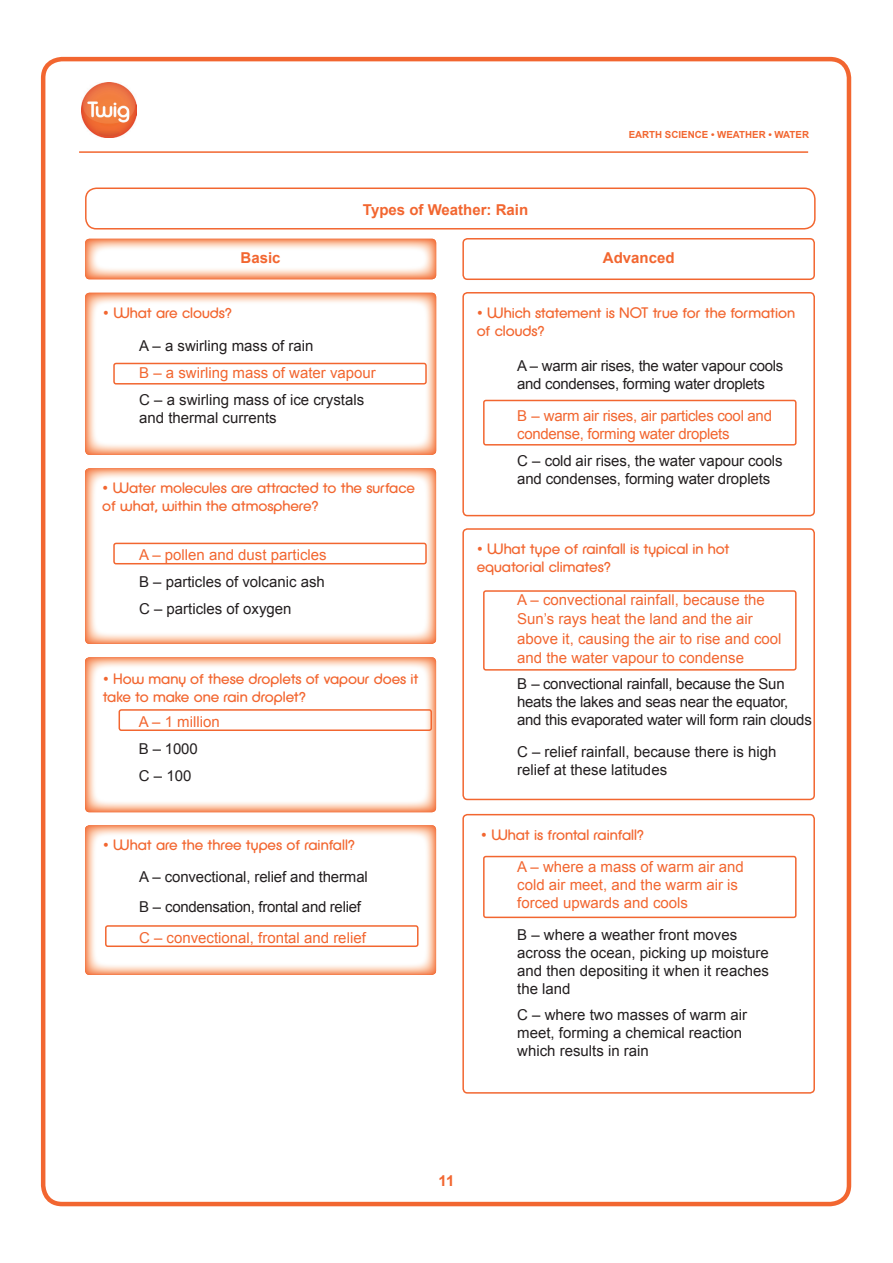
<style>
.page{position:relative;width:893px;height:1263px;background:#fff}
.page>*{position:absolute;margin:0;border:0;box-sizing:border-box;transform-origin:0 0}
.t1{font:15px/18px "Arial";color:#231f20}
.t2{font:15px/18px "Defused";color:#f26630}
.t3{font:15px/19.5px "Arial";color:#f26630}
.t4{font:15px/18px "Arial";letter-spacing:-.02em;color:#231f20}
.t5{font:15px/18px "Arial";letter-spacing:-.02em;color:#f26630}
.t6{font:700 15px "Arial";color:#f26630}
.t7{font:700 9.75px "Arial";color:#f26630}
</style>
<div class="page">
<div style="left:41px;top:57px;width:810px;height:1149px;border:4px solid #f26630;border-radius:19px"></div>
<hr style="left:79px;top:151px;width:729px;height:2px;background:#f26630">
<img style="left:82px;top:83px;width:55px;height:55px">
<div style="left:462px;top:528px;width:353px;height:272px;border:2px solid #f26630;border-radius:4px"></div>
<div style="left:462px;top:292px;width:353px;height:224px;border:2px solid #f26630;border-radius:4px"></div>
<img style="left:85px;top:293px;width:351px;height:162px">
<img style="left:85px;top:239px;width:351px;height:40px">
<img style="left:85px;top:468px;width:351px;height:176px">
<div style="left:462px;top:238px;width:353px;height:42px;border:2px solid #f26630;border-radius:4px"></div>
<img style="left:85px;top:657px;width:351px;height:155px">
<div style="left:462px;top:814px;width:353px;height:280px;border:2px solid #f26630;border-radius:4px"></div>
<img style="left:85px;top:825px;width:351px;height:150px">
<div style="left:113px;top:363px;width:314px;height:21px;border:2px solid #f26630;border-radius:2px"></div>
<div style="left:113px;top:543px;width:314px;height:21px;border:2px solid #f26630;border-radius:2px"></div>
<div style="left:119px;top:709px;width:313px;height:22px;border:2px solid #f26630;border-radius:2px"></div>
<div style="left:105px;top:925px;width:313px;height:22px;border:2px solid #f26630;border-radius:2px"></div>
<div style="left:483px;top:400px;width:313px;height:45px;border:2px solid #f26630;border-radius:2px"></div>
<div style="left:483px;top:590px;width:313px;height:81px;border:2px solid #f26630;border-radius:2px"></div>
<div style="left:483px;top:856px;width:313px;height:62px;border:2px solid #f26630;border-radius:2px"></div>
<div style="left:85px;top:188px;width:731px;height:42px;border:2px solid #f26630;border-radius:11px"></div>
<p class="t6" style="left:363px;top:199px;width:167px">Types of Weather: Rain</p>
<p class="t7" style="left:629px;top:128px;width:182px">EARTH SCIENCE • WEATHER • WATER</p>
<p class="t6" style="left:241px;top:248px;width:42px">Basic</p>
<p class="t6" style="left:603px;top:248px;width:73px">Advanced</p>
<p class="t2" style="left:103px;top:304px;width:131px">• What are clouds?</p>
<p class="t1" style="left:139px;top:337px;width:176px">A – a swirling mass of rain</p>
<p class="t3" style="left:139px;top:363px;width:238px">B – a swirling mass of water vapour</p>
<p class="t1" style="left:139px;top:391px;width:227px">C – a swirling mass of ice crystals and thermal currents</p>
<p class="t2" style="left:102px;top:479px;width:314px">• Water molecules are attracted to the surface of what, within the atmosphere?</p>
<p class="t3" style="left:139px;top:545px;width:189px">A – pollen and dust particles</p>
<p class="t1" style="left:139px;top:568px;width:187px;line-height:27px">B – particles of volcanic ash<br>C – particles of oxygen</p>
<p class="t2" style="left:103px;top:669px;width:317px">• How many of these droplets of vapour does it take to make one rain droplet?</p>
<p class="t3" style="left:139px;top:712px;width:82px">A – 1 million</p>
<p class="t1" style="left:139px;top:735px;width:60px;line-height:27px">B – 1000<br>C – 100</p>
<p class="t2" style="left:103px;top:836px;width:254px">• What are the three types of rainfall?</p>
<p class="t1" style="left:139px;top:863px;width:230px;line-height:29.2px">A – convectional, relief and thermal<br>B – condensation, frontal and relief</p>
<p class="t3" style="left:139px;top:928px;width:228px">C – convectional, frontal and relief</p>
<p class="t2" style="left:477px;top:304px;width:320px">• Which statement is NOT true for the formation of clouds?</p>
<p class="t4" style="left:517px;top:357px;width:268px">A – warm air rises, the water vapour cools and condenses, forming water droplets</p>
<p class="t5" style="left:517px;top:406px;width:256px">B – warm air rises, air particles cool and condense, forming water droplets</p>
<p class="t1" style="left:517px;top:452px;width:267px">C – cold air rises, the water vapour cools and condenses, forming water droplets</p>
<p class="t2" style="left:477px;top:540px;width:254px">• What type of rainfall is typical in hot equatorial climates?</p>
<p class="t3" style="left:517px;top:590px;width:266px">A – convectional rainfall, because the Sun’s rays heat the land and the air above it, causing the air to rise and cool and the water vapour to condense</p>
<p class="t4" style="left:517px;top:675px;width:296px">B – convectional rainfall, because the Sun heats the lakes and seas near the equator, and this evaporated water will form rain clouds</p>
<p class="t1" style="left:517px;top:742px;width:261px">C – relief rainfall, because there is high relief at these latitudes</p>
<p class="t2" style="left:481px;top:825px;width:165px">• What is frontal rainfall?</p>
<p class="t3" style="left:517px;top:857px;width:228px;line-height:18px">A – where a mass of warm air and cold air meet, and the warm air is forced upwards and cools</p>
<p class="t1" style="left:517px;top:926px;width:253px">B – where a weather front moves across the ocean, picking up moisture and then depositing it when it reaches the land</p>
<p class="t1" style="left:517px;top:1006px;width:232px">C – where two masses of warm air meet, forming a chemical reaction which results in rain</p>
<p class="t6" style="left:439px;top:1170px;width:17px">11</p>
</div>
